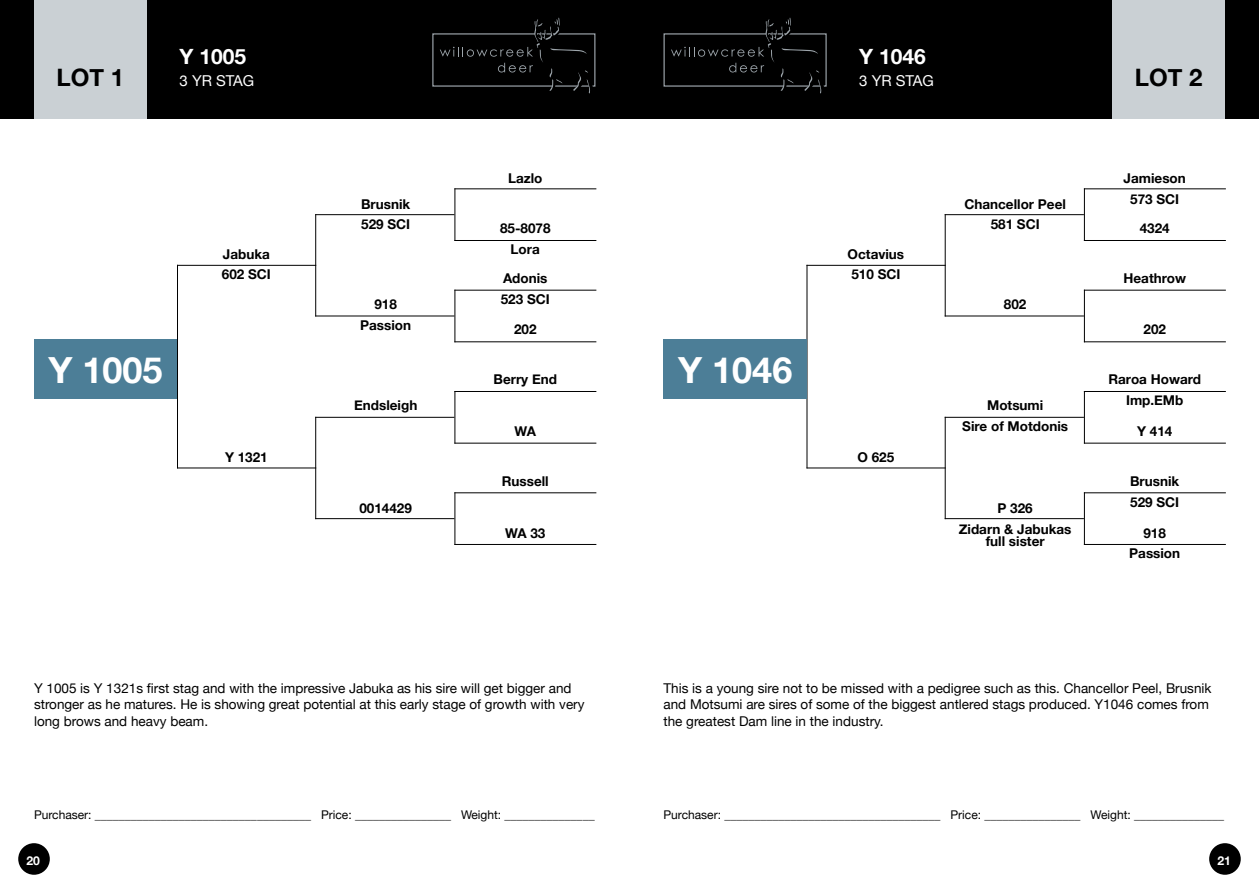
<style>
.page{position:relative;width:1259px;height:893px;background:#fff}
.page>*{position:absolute;margin:0;border:0;box-sizing:border-box;transform-origin:0 0}
.t1{font:700 36px "Helvetica Neue";color:#fff}
.t2{font:700 24px "Helvetica Neue";color:#000}
.t3{font:700 21px "Helvetica Neue";color:#fff}
.t4{font:15px "Helvetica Neue";color:#fff}
.t5{font:13.5px/16.2px "Helvetica Neue";color:#000}
.t6{font:700 13.5px/20.5px "Helvetica Neue";color:#000;text-align:center}
.t7{font:700 12.15px "Helvetica Neue";color:#fff}
.t8{font:12px "Helvetica Neue";color:#000}
</style>
<div class="page">
<div style="left:18px;top:843px;width:32px;height:32px;background:#000;border-radius:50%"></div>
<div style="left:1209px;top:843px;width:31px;height:32px;background:#000;border-radius:50%"></div>
<div style="left:0;top:0;width:1259px;height:119px;background:#000"></div>
<div style="left:432px;top:33px;width:163px;height:54px;border:1px solid #9da5ab"></div>
<svg style="left:440px;top:17px;width:153px;height:77px"></svg>
<div style="left:663px;top:33px;width:163px;height:54px;border:1px solid #9da5ab"></div>
<svg style="left:671px;top:17px;width:153px;height:77px"></svg>
<div style="left:34px;top:0;width:113px;height:119px;background:#cad0d4"></div>
<div style="left:1112px;top:0;width:113px;height:119px;background:#cad0d4"></div>
<hr style="left:177px;top:265px;width:1px;height:203px;background:#000">
<hr style="left:177px;top:265px;width:139px;height:1px;background:#000">
<hr style="left:315px;top:214px;width:1px;height:102px;background:#000">
<hr style="left:315px;top:214px;width:139px;height:1px;background:#000">
<hr style="left:315px;top:315px;width:139px;height:1px;background:#000">
<hr style="left:454px;top:188px;width:1px;height:53px;background:#000">
<hr style="left:454px;top:290px;width:1px;height:52px;background:#000">
<hr style="left:177px;top:467px;width:139px;height:1px;background:#000">
<hr style="left:315px;top:417px;width:1px;height:102px;background:#000">
<hr style="left:315px;top:417px;width:139px;height:1px;background:#000">
<hr style="left:315px;top:518px;width:139px;height:1px;background:#000">
<hr style="left:454px;top:391px;width:1px;height:53px;background:#000">
<hr style="left:454px;top:492px;width:1px;height:53px;background:#000">
<hr style="left:454px;top:188px;width:142px;height:1px;background:#000">
<hr style="left:454px;top:240px;width:142px;height:1px;background:#000">
<hr style="left:454px;top:290px;width:142px;height:1px;background:#000">
<hr style="left:454px;top:341px;width:142px;height:1px;background:#000">
<hr style="left:454px;top:391px;width:142px;height:1px;background:#000">
<hr style="left:454px;top:443px;width:142px;height:1px;background:#000">
<hr style="left:454px;top:492px;width:142px;height:1px;background:#000">
<hr style="left:454px;top:544px;width:142px;height:1px;background:#000">
<div style="left:34px;top:339px;width:143px;height:60px;background:#4c7e97"></div>
<hr style="left:806px;top:265px;width:1px;height:203px;background:#000">
<hr style="left:806px;top:265px;width:139px;height:1px;background:#000">
<hr style="left:944px;top:214px;width:1px;height:102px;background:#000">
<hr style="left:944px;top:214px;width:140px;height:1px;background:#000">
<hr style="left:944px;top:315px;width:140px;height:1px;background:#000">
<hr style="left:1084px;top:188px;width:1px;height:53px;background:#000">
<hr style="left:1084px;top:290px;width:1px;height:52px;background:#000">
<hr style="left:806px;top:467px;width:139px;height:1px;background:#000">
<hr style="left:944px;top:417px;width:1px;height:102px;background:#000">
<hr style="left:944px;top:417px;width:140px;height:1px;background:#000">
<hr style="left:944px;top:518px;width:140px;height:1px;background:#000">
<hr style="left:1084px;top:391px;width:1px;height:53px;background:#000">
<hr style="left:1084px;top:492px;width:1px;height:53px;background:#000">
<hr style="left:1084px;top:188px;width:141px;height:1px;background:#000">
<hr style="left:1084px;top:240px;width:141px;height:1px;background:#000">
<hr style="left:1084px;top:290px;width:141px;height:1px;background:#000">
<hr style="left:1084px;top:341px;width:141px;height:1px;background:#000">
<hr style="left:1084px;top:391px;width:141px;height:1px;background:#000">
<hr style="left:1084px;top:443px;width:141px;height:1px;background:#000">
<hr style="left:1084px;top:492px;width:141px;height:1px;background:#000">
<hr style="left:1084px;top:544px;width:141px;height:1px;background:#000">
<div style="left:663px;top:339px;width:144px;height:60px;background:#4c7e97"></div>
<h3 class="t3" style="left:179px;top:37px;width:68px">Y 1005</h3>
<p class="t4" style="left:179px;top:68px;width:47px">3 yr stag</p>
<h3 class="t3" style="left:859px;top:37px;width:68px">Y 1046</h3>
<p class="t4" style="left:859px;top:68px;width:47px">3 yr stag</p>
<h2 class="t2" style="left:57px;top:56px;width:69px">LOT 1</h2>
<h2 class="t2" style="left:1134px;top:56px;width:69px">LOT 2</h2>
<p class="t6" style="left:222px;top:243px;width:51px;text-align:left">Jabuka<br>602 SCI</p>
<p class="t6" style="left:361px;top:193px;width:51px;text-align:left">Brusnik<br>529 SCI</p>
<p class="t6" style="left:360px;top:294px;width:52px">918<br>Passion</p>
<p class="t6" style="left:508px;top:167px;width:36px">Lazlo</p>
<p class="t6" style="left:500px;top:218px;width:52px">85-8078<br>Lora</p>
<p class="t6" style="left:501px;top:268px;width:51px;text-align:left">Adonis<br>523 SCI</p>
<p class="t6" style="left:514px;top:318px;width:24px">202</p>
<p class="t6" style="left:847px;top:243px;width:58px;text-align:left">Octavius<br>510 SCI</p>
<p class="t6" style="left:964px;top:193px;width:103px">Chancellor Peel<br>581 SCI</p>
<p class="t6" style="left:1004px;top:294px;width:24px">802</p>
<p class="t6" style="left:1123px;top:167px;width:64px">Jamieson<br>573 SCI</p>
<p class="t6" style="left:1139px;top:218px;width:32px">4324</p>
<p class="t6" style="left:1123px;top:268px;width:64px">Heathrow</p>
<p class="t6" style="left:1143px;top:318px;width:24px">202</p>
<h1 class="t1" style="left:48px;top:337px;width:116px">Y 1005</h1>
<p class="t6" style="left:354px;top:395px;width:65px">Endsleigh</p>
<p class="t6" style="left:493px;top:369px;width:65px">Berry End</p>
<p class="t6" style="left:514px;top:420px;width:23px">WA</p>
<h1 class="t1" style="left:678px;top:337px;width:116px">Y 1046</h1>
<p class="t6" style="left:962px;top:395px;width:107px">Motsumi<br>Sire of Motdonis</p>
<p class="t6" style="left:1108px;top:369px;width:94px">Raroa Howard<br>Imp.EMb</p>
<p class="t6" style="left:1137px;top:420px;width:37px">Y 414</p>
<p class="t6" style="left:225px;top:446px;width:44px">Y 1321</p>
<p class="t6" style="left:857px;top:446px;width:38px">O 625</p>
<p class="t6" style="left:359px;top:497px;width:54px">0014429</p>
<p class="t6" style="left:502px;top:471px;width:48px">Russell</p>
<p class="t6" style="left:505px;top:522px;width:42px">WA 33</p>
<p class="t6" style="left:958px;top:497px;width:114px">P 326<br>Zidarn &amp; Jabukas</p>
<p class="t6" style="left:985px;top:530px;width:60px">full sister</p>
<p class="t6" style="left:1130px;top:471px;width:51px;text-align:left">Brusnik<br>529 SCI</p>
<p class="t6" style="left:1129px;top:522px;width:52px">918<br>Passion</p>
<p class="t5" style="left:34px;top:679px;width:552px">Y 1005 is Y 1321s first stag and with the impressive Jabuka as his sire will get bigger and stronger as he matures. He is showing great potential at this early stage of growth with very long brows and heavy beam.</p>
<p class="t5" style="left:663px;top:679px;width:549px">This is a young sire not to be missed with a pedigree such as this. Chancellor Peel, Brusnik and Motsumi are sires of some of the biggest antlered stags produced. Y1046 comes from the greatest Dam line in the industry.</p>
<p class="t8" style="left:34px;top:805px;width:562px">Purchaser: ____________________________________ Price: ________________ Weight: _______________</p>
<p class="t8" style="left:663px;top:805px;width:562px">Purchaser: ____________________________________ Price: ________________ Weight: _______________</p>
<p class="t7" style="left:26px;top:850px;width:15px">20</p>
<p class="t7" style="left:1217px;top:850px;width:15px">21</p>
</div>
